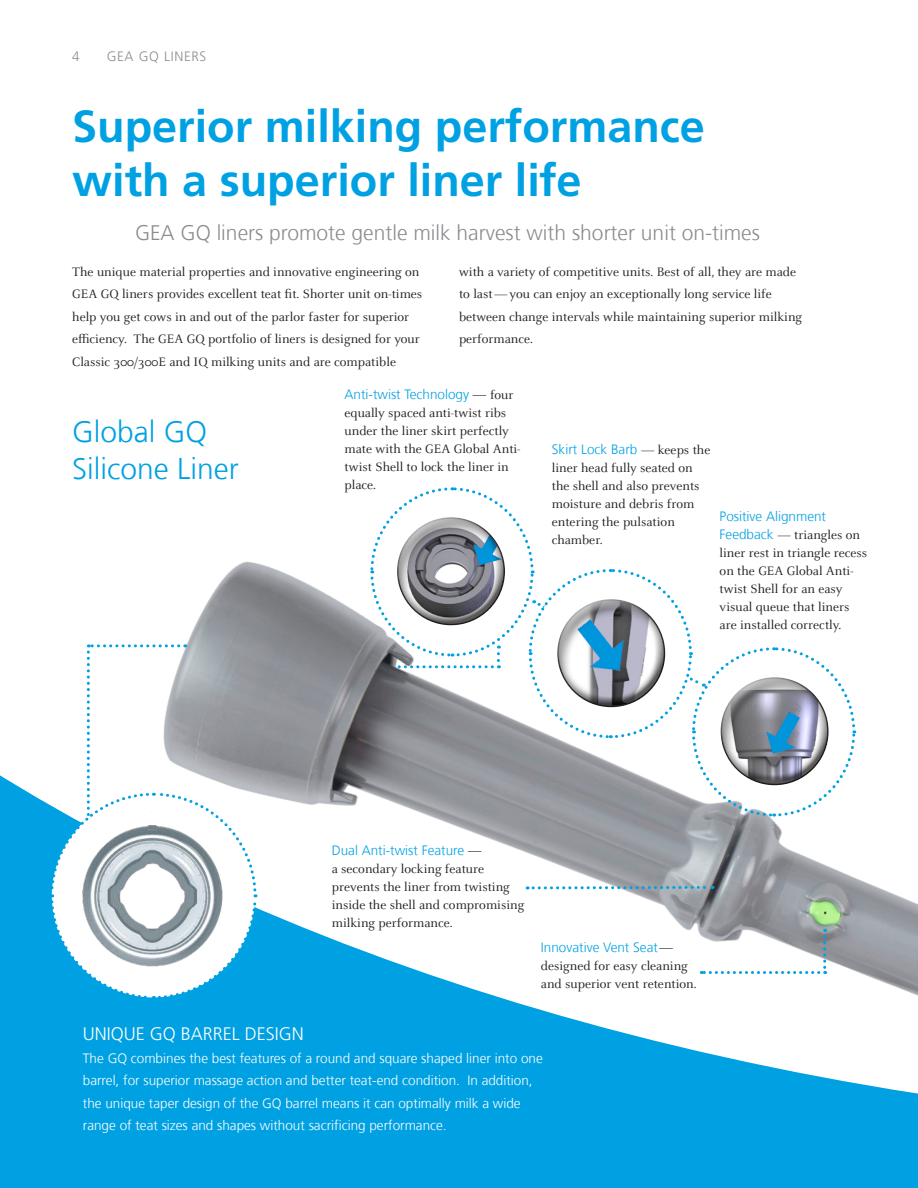
<style>
.page{position:relative;width:918px;height:1188px;background:#fff}
.page>*{position:absolute;margin:0;border:0;box-sizing:border-box;transform-origin:0 0}
.t1{font:700 45px/54px "Frutiger LT Com";color:#00a1e3}
.t2{font:300 30px/37.5px "Frutiger LT Com";color:#00a1e3}
.t3{font:300 21px "Frutiger";color:#8a8c8f}
.t4{font:300 18px "Frutiger";color:#fff}
.Copy{font:13.5px/18px "Celeste OT";color:#231f20}
.t5{font:300 13.5px/22.5px "Frutiger";color:#fff}
.t6{font:300 13.5px "Frutiger";letter-spacing:.05em;color:#8a8c8f}
.s1{font-family:"Frutiger";font-weight:300;color:#00a1e3}
.s2{font-family:"Frutiger";font-weight:300}
</style>
<div class="page">
<div style="left:0;top:775px;width:918px;height:413px;background:#00a1e3"></div>
<img style="left:63px;top:561px;width:855px;height:561px">
<svg style="left:49px;top:644px;width:209px;height:357px"></svg>
<img style="left:69px;top:812px;width:169px;height:167px">
<svg style="left:527px;top:884px;width:186px;height:7px"></svg>
<svg style="left:347px;top:487px;width:510px;height:331px"></svg>
<div style="left:556px;top:597px;width:110px;height:87px;background:#fff;opacity:.75"></div>
<div style="left:556px;top:616px;width:111px;height:92px;background:#231f20;opacity:.75"></div>
<svg style="left:701px;top:929px;width:125px;height:45px"></svg>
<p class="t6" style="left:72px;top:49px;width:136px">4 · GEA GQ LINERS</p>
<p class="t1" style="left:72px;top:99px;width:634px">Superior milking performance with a superior liner life</p>
<p class="t3" style="left:135px;top:221px;width:626px">GEA GQ liners promote gentle milk harvest with shorter unit on-times</p>
<p class="Copy" style="left:72px;top:261px;width:352px;line-height:22.5px">The unique material properties and innovative engineering on GEA GQ liners provides excellent teat fit. Shorter unit on-times help you get cows in and out of the parlor faster for superior efficiency. The GEA GQ portfolio of liners is designed for your Classic 300/300E and IQ milking units and are compatible</p>
<p class="Copy" style="left:459px;top:261px;width:345px;line-height:22.5px">with a variety of competitive units. Best of all, they are made to last—you can enjoy an exceptionally long service life between change intervals while maintaining superior milking performance.</p>
<p class="t2" style="left:72px;top:413px;width:168px">Global GQ<br>Silicone Liner</p>
<p class="Copy" style="left:345px;top:386px;width:177px"><span class="s1">Anti-twist Technology</span> <span class="s2">—</span> four equally spaced anti-twist ribs under the liner skirt perfectly mate with the GEA Global Anti&shy;twist Shell to lock the liner in place.</p>
<p class="Copy" style="left:552px;top:441px;width:160px"><span class="s1">Skirt Lock Barb</span> — keeps the liner head fully seated on the shell and also prevents moisture and debris from entering the pulsation chamber.</p>
<p class="Copy" style="left:720px;top:508px;width:149px"><span class="s1">Positive Alignment<br>Feedback</span> — triangles on liner rest in triangle recess on the GEA Global Anti&shy;twist Shell for an easy visual queue that liners are installed correctly.</p>
<p class="Copy" style="left:332px;top:843px;width:194px"><span class="s1">Dual Anti-twist Feature</span> <span class="s2">—<br></span>a secondary locking feature prevents the liner from twisting inside the shell and compromising milking performance.</p>
<p class="Copy" style="left:541px;top:939px;width:157px"><span class="s1">Innovative Vent Seat</span><span class="s2">— </span>designed for easy cleaning and superior vent retention.</p>
<p class="t4" style="left:83px;top:1024px;width:223px">UNIQUE GQ BARREL DESIGN</p>
<p class="t5" style="left:83px;top:1047px;width:461px">The GQ combines the best features of a round and square shaped liner into one barrel, for superior massage action and better teat-end condition. In addition, the unique taper design of the GQ barrel means it can optimally milk a wide range of teat sizes and shapes without sacrificing performance.</p>
</div>
